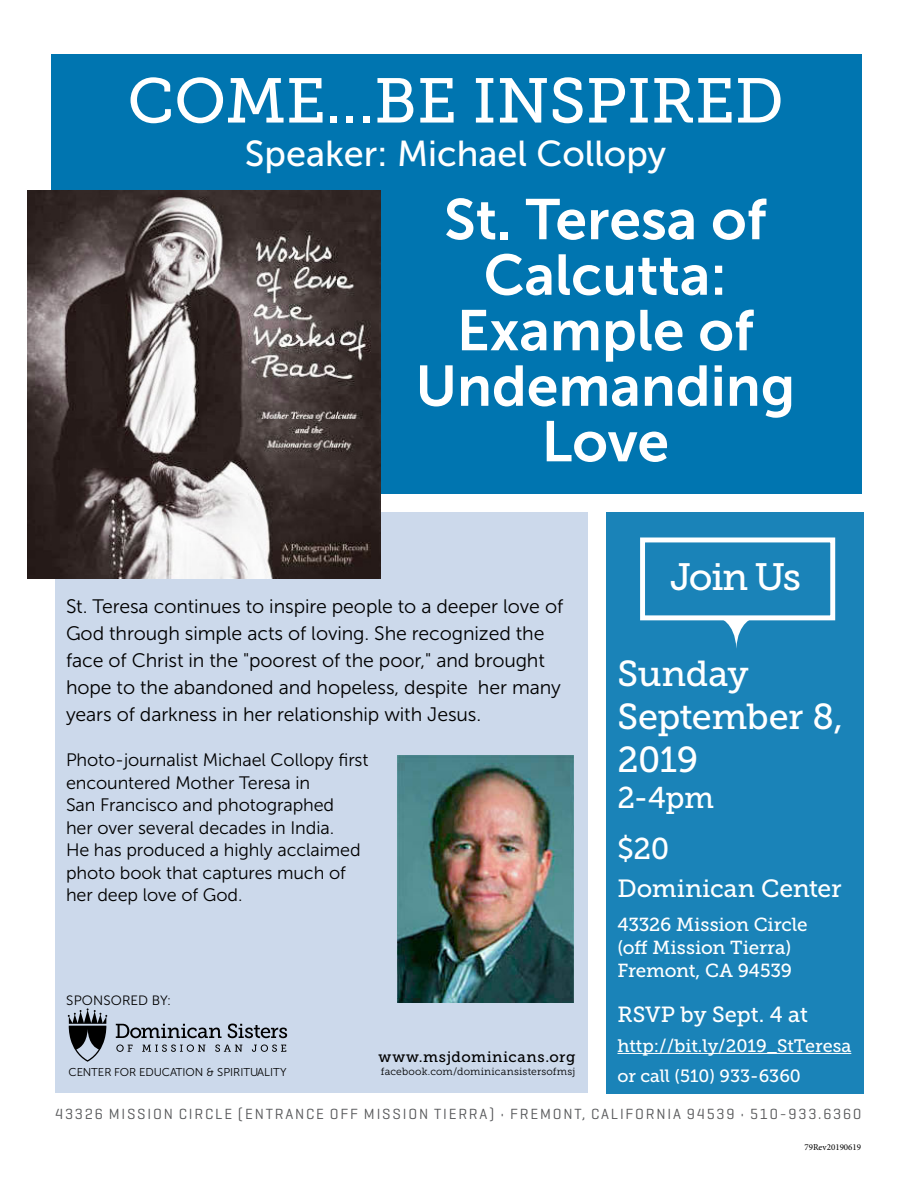
<style>
.page{position:relative;width:918px;height:1188px;background:#fff}
.page>*{position:absolute;margin:0;border:0;box-sizing:border-box;transform-origin:0 0}
.t1{font:63px "Museo Slab 500";color:#fff}
.t2{font:57px/55.5px "Museo Sans 700";color:#fff;text-align:center}
.t3{font:37.95px "Museo Slab 500";letter-spacing:-.05em;color:#fff}
.t4{font:36px "Museo Sans 500";color:#fff}
.t5{font:36px/43.2px "Museo Slab 500";letter-spacing:-.015em;color:#fff}
.t6{font:30px/51px "Museo Slab 500";color:#fff}
.t7{font:24.9px "Museo Slab 500";letter-spacing:-.005em;color:#fff}
.t8{font:21.9px "Museo Slab 500";color:#fff}
.t9{font:19.5px/27px "Museo Sans 300";letter-spacing:-.005em;color:#000}
.t10{font:18.9px/22.6px "Museo Slab 500";letter-spacing:-.01em;color:#fff}
.t11{font:18px/22.5px "Museo Sans 300";letter-spacing:-.005em;color:#000}
.t12{font:18px "Museo Slab 500";color:#fff}
.t13{font:17.7px "Museo Slab 500";color:#fff}
.t14{font:15px "Geogrotesque";letter-spacing:.12em;color:#58595b}
.t15{font:15px "Museo Slab 500";letter-spacing:.04em;color:#000}
.t16{font:13.5px "Museo Sans 300";letter-spacing:.005em;color:#000}
.t17{font:11.4px "Museo Sans 300";color:#000}
.t18{font:10.35px "Museo Slab 300";letter-spacing:.02em;color:#000}
.t19{font:9px "Minion Pro";color:#000}
</style>
<div class="page">
<div style="left:606px;top:512px;width:258px;height:582px;background:#1a83b8"></div>
<div style="left:55px;top:512px;width:533px;height:580px;background:#c7d5e9"></div>
<hr style="left:617px;top:1053px;width:234px;height:1px;background:#fff">
<div style="left:640px;top:538px;width:195px;height:82px;border:5px solid #fff"></div>
<svg style="left:719px;top:618px;width:35px;height:30px"></svg>
<svg style="left:116px;top:1024px;width:106px;height:14px"></svg>
<svg style="left:228px;top:1024px;width:59px;height:14px"></svg>
<svg style="left:116px;top:1045px;width:17px;height:7px"></svg>
<svg style="left:142px;top:1045px;width:63px;height:7px"></svg>
<svg style="left:215px;top:1045px;width:27px;height:7px"></svg>
<svg style="left:252px;top:1045px;width:34px;height:7px"></svg>
<svg style="left:68px;top:1008px;width:39px;height:54px"></svg>
<div style="left:51px;top:54px;width:810px;height:440px;background:#0075b0"></div>
<img style="left:27px;top:190px;width:353px;height:389px">
<img style="left:398px;top:755px;width:175px;height:247px">
<h1 class="t1" style="left:127px;top:66px;width:658px">COME...BE INSPIRED</h1>
<h3 class="t4" style="left:245px;top:134px;width:423px">Speaker: Michael Collopy</h3>
<h2 class="t2" style="left:415px;top:192px;width:381px">St. Teresa of<br>Calcutta:<br>Example of<br>Undemanding<br>Love</h2>
<p class="t9" style="left:66px;top:593px;width:499px">St. Teresa continues to inspire people to a deeper love of God through simple acts of loving. She recognized the face of Christ in the "poorest of the poor," and brought hope to the abandoned and hopeless, despite her many years of darkness in her relationship with Jesus.</p>
<p class="t11" style="left:66px;top:749px;width:304px">Photo-journalist Michael Collopy first encountered Mother Teresa in<br>San Francisco and photographed<br>her over several decades in India.<br>He has produced a highly acclaimed photo book that captures much of her deep love of God.</p>
<p class="t16" style="left:66px;top:993px;width:106px">SPONSORED BY:</p>
<p class="t17" style="left:69px;top:1066px;width:220px">CENTER FOR EDUCATION &amp; SPIRITUALITY</p>
<p class="t15" style="left:378px;top:1049px;width:198px">www.msjdominicans.org</p>
<p class="t18" style="left:381px;top:1066px;width:196px">facebook.com/dominicansistersofmsj</p>
<h3 class="t3" style="left:670px;top:555px;width:132px">Join Us</h3>
<h3 class="t5" style="left:617px;top:652px;width:227px">Sunday<br>September 8,<br>2019</h3>
<h3 class="t6" style="left:617px;top:773px;width:98px">2-4pm $20</h3>
<p class="t7" style="left:617px;top:874px;width:226px">Dominican Center</p>
<p class="t10" style="left:617px;top:914px;width:192px">43326 Mission Circle (off Mission Tierra)<br>Fremont, CA 94539</p>
<p class="t8" style="left:617px;top:1002px;width:192px">RSVP by Sept. 4 at</p>
<p class="t12" style="left:617px;top:1035px;width:235px">http://bit.ly/2019_StTeresa</p>
<p class="t13" style="left:617px;top:1066px;width:185px">or call (510) 933-6360</p>
<p class="t14" style="left:55px;top:1104px;width:808px">43326 MISSION CIRCLE (ENTRANCE OFF MISSION TIERRA) • FREMONT, CALIFORNIA 94539 • 510-933.6360</p>
<p class="t19" style="left:804px;top:1141px;width:58px">79Rev20190619</p>
</div>
